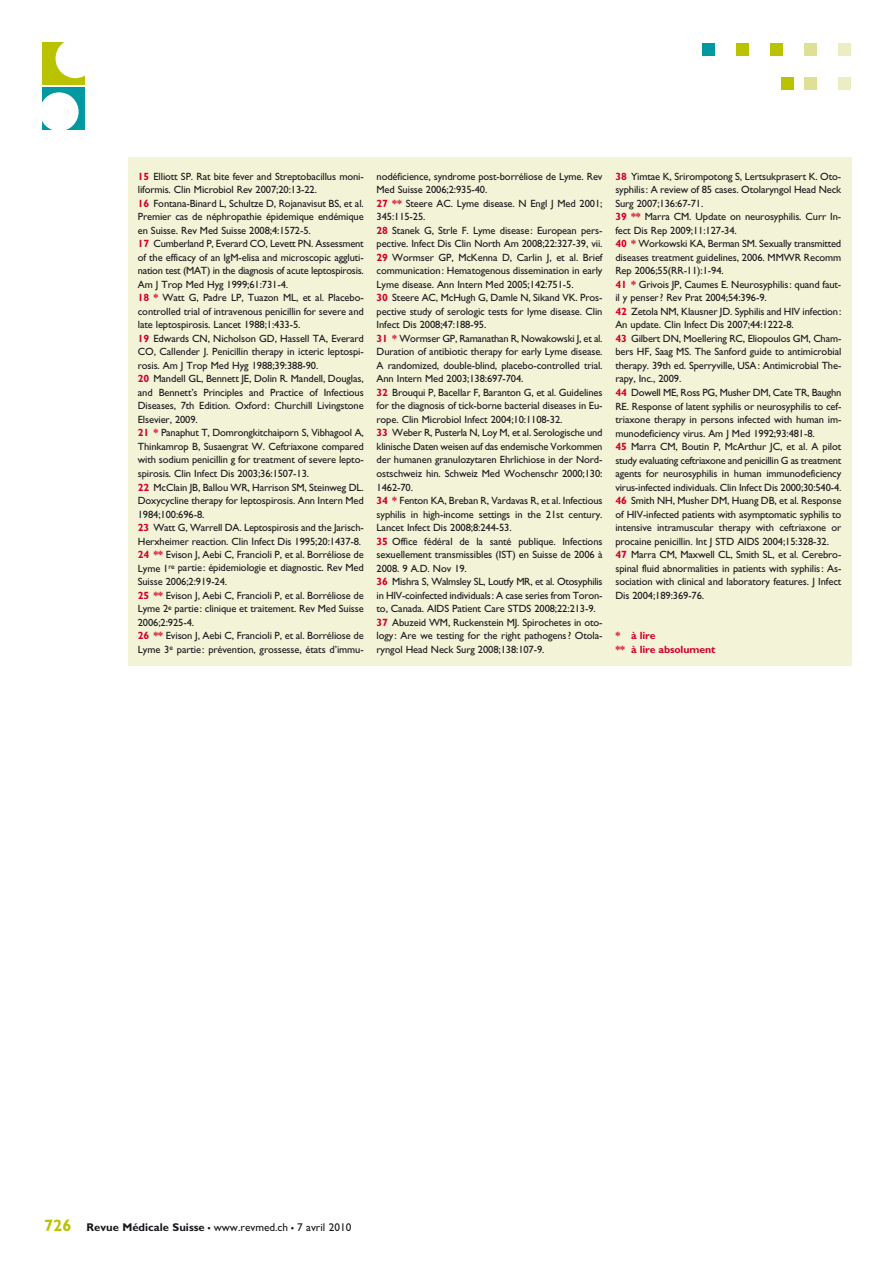
<style>
.page{position:relative;width:894px;height:1264px;background:#fff}
.page>*{position:absolute;margin:0;border:0;box-sizing:border-box;transform-origin:0 0}
.t1{font:11.25px "Gill Sans";color:#1a171c}
.t2{font:10.5px/13.5px "Gill Sans";letter-spacing:-.01em;color:#1a171c}
.t3{font:700 10.5px/13.5px "Gill Sans";letter-spacing:-.01em;color:#d40028}
.s1{font-weight:700;color:#d40028}
.s2{font-weight:700;font-size:16.5px;color:#bac300}
.s3{font-weight:700}
.s4{font-weight:700;font-size:16.5px}
</style>
<div class="page">
<div style="left:838px;top:43px;width:12px;height:12px;background:#ecedc3"></div>
<div style="left:804px;top:43px;width:12px;height:12px;background:#dee096"></div>
<div style="left:770px;top:43px;width:12px;height:12px;background:#bac300"></div>
<div style="left:736px;top:43px;width:12px;height:12px;background:#bac300"></div>
<div style="left:702px;top:43px;width:12px;height:12px;background:#0098a1"></div>
<div style="left:838px;top:77px;width:12px;height:12px;background:#ecedc3"></div>
<div style="left:804px;top:77px;width:12px;height:12px;background:#dee096"></div>
<div style="left:780px;top:77px;width:13px;height:12px;background:#bac300"></div>
<div style="left:43px;top:43px;width:42px;height:42px;background:#bac300"></div>
<div style="left:56px;top:39px;width:39px;height:39px;background:#fff;border-radius:50%"></div>
<div style="left:43px;top:87px;width:42px;height:43px;background:#0098a1"></div>
<div style="left:40px;top:92px;width:39px;height:39px;background:#fff;border-radius:50%"></div>
<div style="left:128px;top:157px;width:722px;height:508px;background:#f2f3d7"></div>
<p class="t2" style="left:138px;top:169px;width:227px"><span class="s1">15</span> Elliott SP. Rat bite fever and Streptobacillus moni&shy;liformis. Clin Microbiol Rev 2007;20:13-22.<br><span class="s1">16</span> Fontana-Binard L, Schultze D, Rojanavisut BS, et al.<br>Premier cas de néphropathie épidemique endémique en Suisse. Rev Med Suisse 2008;4:1572-5.<br><span class="s1">17</span> Cumberland P, Everard CO, Levett PN. Assessment of the efficacy of an IgM-elisa and microscopic aggluti&shy;nation test (MAT) in the diagnosis of acute leptospirosis.<br>Am J Trop Med Hyg 1999;61:731-4.<br><span class="s1">18 *</span> Watt G, Padre LP, Tuazon ML, et al. Placebo&shy;controlled trial of intravenous penicillin for severe and late leptospirosis. Lancet 1988;1:433-5.<br><span class="s1">19</span> Edwards CN, Nicholson GD, Hassell TA, Everard CO, Callender J. Penicillin therapy in icteric leptospi&shy;rosis. Am J Trop Med Hyg 1988;39:388-90.<br><span class="s1">20</span> Mandell GL, Bennett JE, Dolin R. Mandell, Douglas, and Bennett’s Principles and Practice of Infectious Diseases, 7th Edition. Oxford: Churchill Livingstone Elsevier, 2009.<br><span class="s1">21 *</span> Panaphut T, Domrongkitchaiporn S, Vibhagool A, Thinkamrop B, Susaengrat W. Ceftriaxone compared with sodium penicillin g for treatment of severe lepto&shy;spirosis. Clin Infect Dis 2003;36:1507-13.<br><span class="s1">22</span> McClain JB, Ballou WR, Harrison SM, Steinweg DL.<br>Doxycycline therapy for leptospirosis. Ann Intern Med 1984;100:696-8.<br><span class="s1">23</span> Watt G, Warrell DA. Leptospirosis and the Jarisch-Herxheimer reaction. Clin Infect Dis 1995;20:1437-8.<br><span class="s1">24 **</span> Evison J, Aebi C, Francioli P, et al. Borréliose de Lyme 1<sup>re</sup> partie: épidemiologie et diagnostic. Rev Med Suisse 2006;2:919-24.<br><span class="s1">25 **</span> Evison J, Aebi C, Francioli P, et al. Borréliose de Lyme 2<sup>e</sup> partie: clinique et traitement. Rev Med Suisse 2006;2:925-4.<br><span class="s1">26 **</span> Evison J, Aebi C, Francioli P, et al. Borréliose de Lyme 3<sup>e</sup> partie: prévention, grossesse, états d’immu-</p>
<p class="t2" style="left:376px;top:169px;width:227px">nodéficience, syndrome post-borréliose de Lyme. Rev Med Suisse 2006;2:935-40.<br><span class="s1">27 **</span> Steere AC. Lyme disease. N Engl J Med 2001; 345:115-25.<br><span class="s1">28</span> Stanek G, Strle F. Lyme disease: European pers&shy;pective. Infect Dis Clin North Am 2008;22:327-39, vii.<br><span class="s1">29</span> Wormser GP, McKenna D, Carlin J, et al. Brief communication: Hematogenous dissemination in early Lyme disease. Ann Intern Med 2005;142:751-5.<br><span class="s1">30</span> Steere AC, McHugh G, Damle N, Sikand VK. Pros&shy;pective study of serologic tests for lyme disease. Clin Infect Dis 2008;47:188-95.<br><span class="s1">31 *</span> Wormser GP, Ramanathan R, Nowakowski J, et al.<br>Duration of antibiotic therapy for early Lyme disease.<br>A randomized, double-blind, placebo-controlled trial.<br>Ann Intern Med 2003;138:697-704.<br><span class="s1">32</span> Brouqui P, Bacellar F, Baranton G, et al. Guidelines for the diagnosis of tick-borne bacterial diseases in Eu&shy;rope. Clin Microbiol Infect 2004;10:1108-32.<br><span class="s1">33</span> Weber R, Pusterla N, Loy M, et al. Serologische und klinische Daten weisen auf das endemische Vorkommen der humanen granulozytaren Ehrlichiose in der Nord&shy;ostschweiz hin. Schweiz Med Wochenschr 2000;130:<br>1462-70.<br><span class="s1">34 *</span> Fenton KA, Breban R, Vardavas R, et al. Infectious syphilis in high-income settings in the 21st century.<br>Lancet Infect Dis 2008;8:244-53.<br><span class="s1">35</span> Office fédéral de la santé publique. Infections sexuellement transmissibles (IST) en Suisse de 2006 à 2008. 9 A.D. Nov 19.<br><span class="s1">36</span> Mishra S, Walmsley SL, Loutfy MR, et al. Otosyphilis in HIV-coinfected individuals: A case series from Toron&shy;to, Canada. AIDS Patient Care STDS 2008;22:213-9.<br><span class="s1">37</span> Abuzeid WM, Ruckenstein MJ. Spirochetes in oto&shy;logy: Are we testing for the right pathogens? Otola&shy;ryngol Head Neck Surg 2008;138:107-9.</p>
<p class="t2" style="left:615px;top:169px;width:227px"><span class="s1">38</span> Yimtae K, Srirompotong S, Lertsukprasert K. Oto&shy;syphilis: A review of 85 cases. Otolaryngol Head Neck Surg 2007;136:67-71.<br><span class="s1">39 **</span> Marra CM. Update on neurosyphilis. Curr In&shy;fect Dis Rep 2009;11:127-34.<br><span class="s1">40 *</span> Workowski KA, Berman SM. Sexually transmitted diseases treatment guidelines, 2006. MMWR Recomm Rep 2006;55(RR-11):1-94.<br><span class="s1">41 *</span> Grivois JP, Caumes E. Neurosyphilis: quand faut&shy;il y penser? Rev Prat 2004;54:396-9.<br><span class="s1">42</span> Zetola NM, Klausner JD. Syphilis and HIV infection:<br>An update. Clin Infect Dis 2007;44:1222-8.<br><span class="s1">43</span> Gilbert DN, Moellering RC, Eliopoulos GM, Cham&shy;bers HF, Saag MS. The Sanford guide to antimicrobial therapy. 39th ed. Sperryville, USA: Antimicrobial The&shy;rapy, Inc., 2009.<br><span class="s1">44</span> Dowell ME, Ross PG, Musher DM, Cate TR, Baughn RE. Response of latent syphilis or neurosyphilis to cef&shy;triaxone therapy in persons infected with human im&shy;munodeficiency virus. Am J Med 1992;93:481-8.<br><span class="s1">45</span> Marra CM, Boutin P, McArthur JC, et al. A pilot study evaluating ceftriaxone and penicillin G as treatment agents for neurosyphilis in human immunodeficiency virus-infected individuals. Clin Infect Dis 2000;30:540-4.<br><span class="s1">46</span> Smith NH, Musher DM, Huang DB, et al. Response of HIV-infected patients with asymptomatic syphilis to intensive intramuscular therapy with ceftriaxone or procaine penicillin. Int J STD AIDS 2004;15:328-32.<br><span class="s1">47</span> Marra CM, Maxwell CL, Smith SL, et al. Cerebro&shy;spinal fluid abnormalities in patients with syphilis: As&shy;sociation with clinical and laboratory features. J Infect Dis 2004;189:369-76.</p>
<p class="t3" style="left:615px;top:628px;width:101px">* à lire<br>** à lire absolument</p>
<p class="t1" style="left:44px;top:1220px;width:308px"><span class="s2">726</span> <span class="s3">Revue Médicale Suisse</span> <span class="s4">–</span> www.revmed.ch <span class="s4">–</span> 7 avril 2010</p>
</div>
